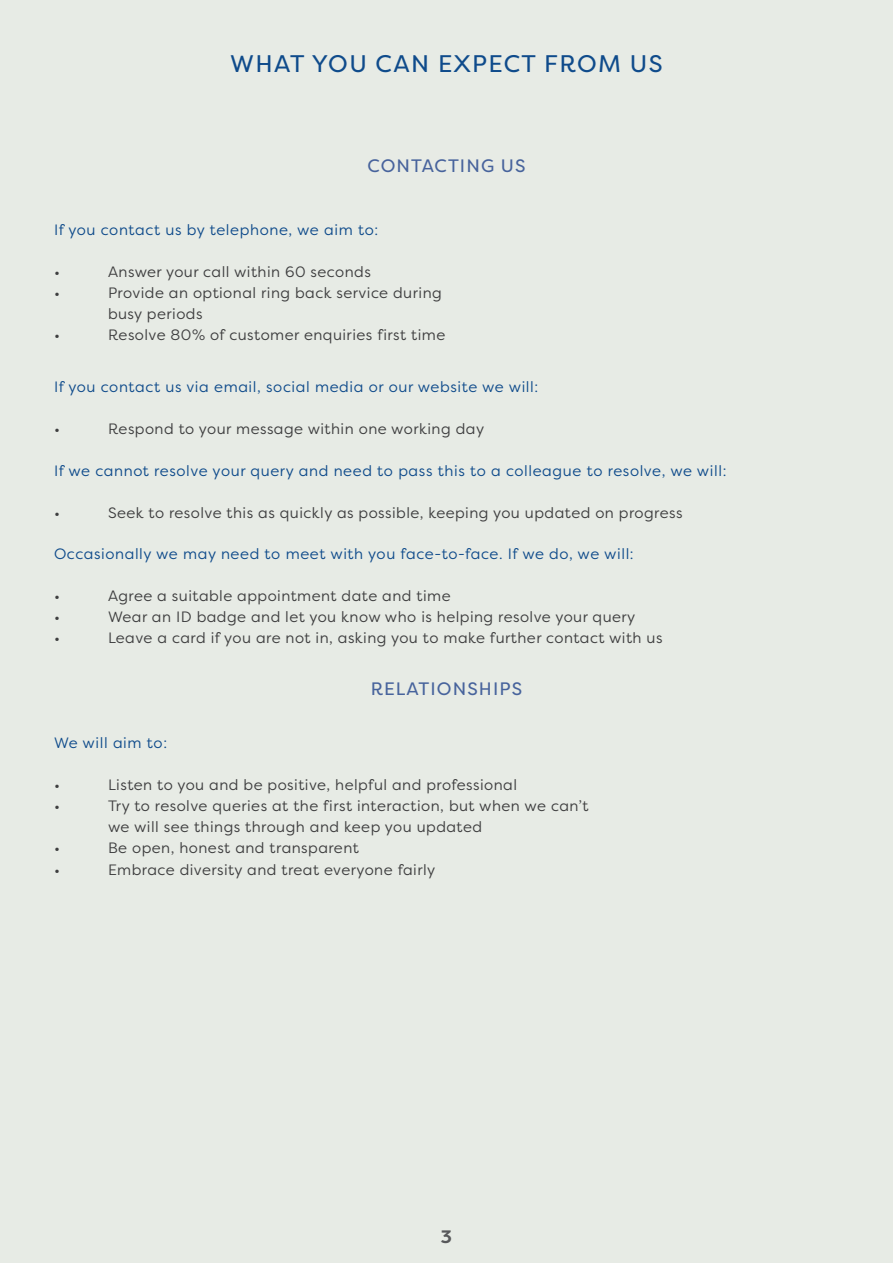
<style>
.page{position:relative;width:893px;height:1263px;background:#e7ebe5}
.page>*{position:absolute;margin:0;border:0;box-sizing:border-box;transform-origin:0 0}
.t1{font:24px "Filson Pro";letter-spacing:.06em;color:#0f4b8b}
.t2{font:18px "Filson Pro";letter-spacing:.06em;color:#47639c}
.t3{font:700 18px "Filson Pro";color:#57585a}
.t4{font:15px "Filson Pro";letter-spacing:.03em;color:#3e3e3f}
.t5{font:15px "Filson Pro";letter-spacing:.04em;color:#0f4b8b}
</style>
<div class="page">
<p class="t1" style="left:230px;top:47px;width:434px">WHAT YOU CAN EXPECT FROM US</p>
<p class="t2" style="left:368px;top:154px;width:159px">CONTACTING US</p>
<p class="t5" style="left:54px;top:220px;width:326px">If you contact us by telephone, we aim to:</p>
<p class="t4" style="left:54px;top:262px;width:7px">•</p>
<p class="t4" style="left:108px;top:262px;width:264px">Answer your call within 60 seconds</p>
<p class="t4" style="left:54px;top:283px;width:7px">•</p>
<p class="t4" style="left:108px;top:283px;width:335px">Provide an optional ring back service during</p>
<p class="t4" style="left:108px;top:304px;width:96px">busy periods</p>
<p class="t4" style="left:54px;top:325px;width:7px">•</p>
<p class="t4" style="left:108px;top:325px;width:339px">Resolve 80% of customer enquiries first time</p>
<p class="t5" style="left:54px;top:377px;width:486px">If you contact us via email, social media or our website we will:</p>
<p class="t4" style="left:54px;top:419px;width:7px">•</p>
<p class="t4" style="left:108px;top:419px;width:378px">Respond to your message within one working day</p>
<p class="t5" style="left:54px;top:461px;width:674px">If we cannot resolve your query and need to pass this to a colleague to resolve, we will:</p>
<p class="t4" style="left:54px;top:503px;width:7px">•</p>
<p class="t4" style="left:108px;top:503px;width:576px">Seek to resolve this as quickly as possible, keeping you updated on progress</p>
<p class="t5" style="left:54px;top:544px;width:581px">Occasionally we may need to meet with you face-to-face. If we do, we will:</p>
<p class="t4" style="left:54px;top:586px;width:7px">•</p>
<p class="t4" style="left:108px;top:586px;width:344px">Agree a suitable appointment date and time</p>
<p class="t4" style="left:54px;top:607px;width:7px">•</p>
<p class="t4" style="left:108px;top:607px;width:529px">Wear an ID badge and let you know who is helping resolve your query</p>
<p class="t4" style="left:54px;top:628px;width:7px">•</p>
<p class="t4" style="left:108px;top:628px;width:556px">Leave a card if you are not in, asking you to make further contact with us</p>
<p class="t2" style="left:371px;top:677px;width:153px">RELATIONSHIPS</p>
<p class="t5" style="left:54px;top:733px;width:115px">We will aim to:</p>
<p class="t4" style="left:54px;top:775px;width:7px">•</p>
<p class="t4" style="left:108px;top:775px;width:410px">Listen to you and be positive, helpful and professional</p>
<p class="t4" style="left:54px;top:796px;width:7px">•</p>
<p class="t4" style="left:108px;top:796px;width:482px">Try to resolve queries at the first interaction, but when we can’t</p>
<p class="t4" style="left:108px;top:817px;width:376px">we will see things through and keep you updated</p>
<p class="t4" style="left:54px;top:838px;width:7px">•</p>
<p class="t4" style="left:108px;top:838px;width:252px">Be open, honest and transparent</p>
<p class="t4" style="left:54px;top:859px;width:7px">•</p>
<p class="t4" style="left:108px;top:859px;width:329px">Embrace diversity and treat everyone fairly</p>
<p class="t3" style="left:441px;top:1225px;width:13px">3</p>
</div>
